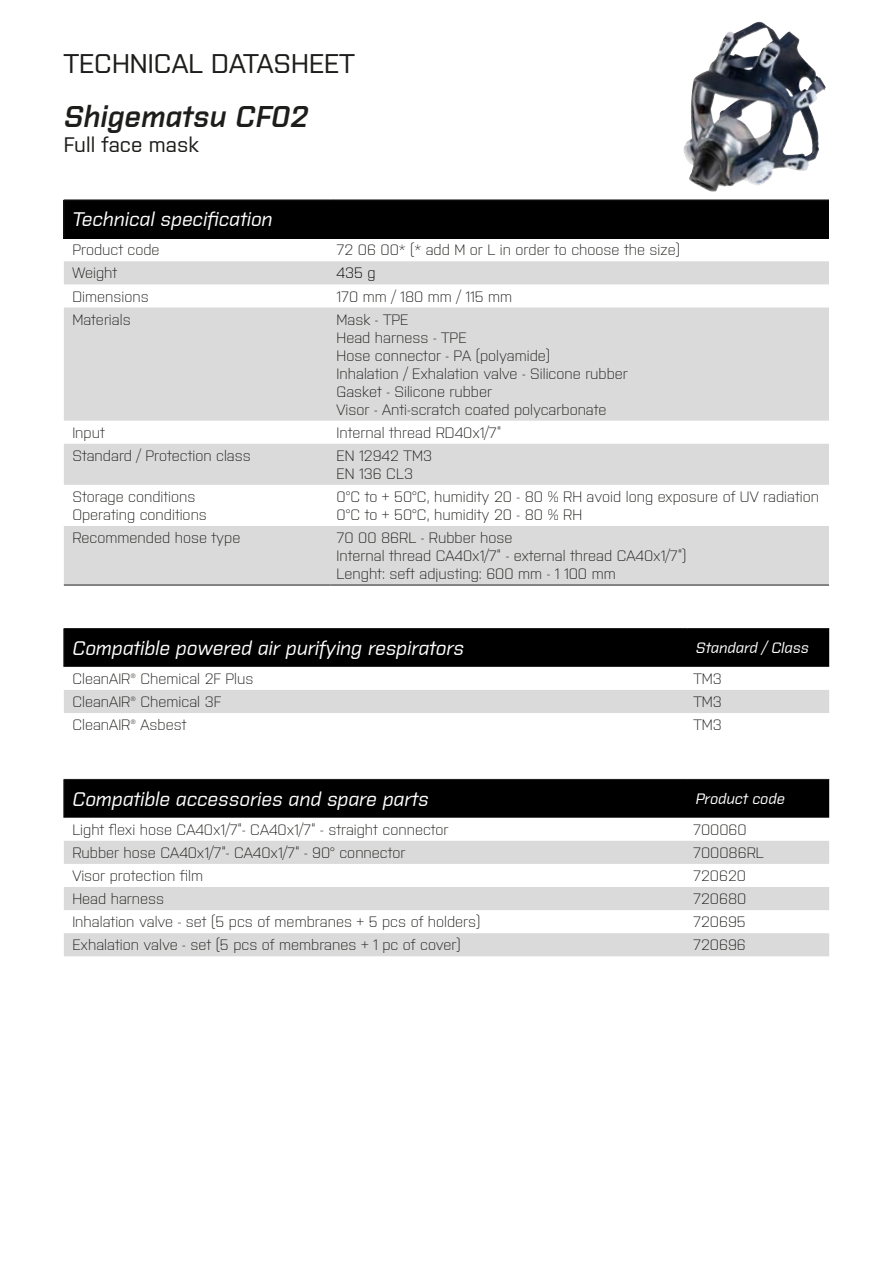
<style>
.page{position:relative;width:893px;height:1263px;background:#fff}
.page>*{position:absolute;margin:0;border:0;box-sizing:border-box;transform-origin:0 0}
.t1{font:italic 600 30px "Purista";color:#1d1d1b}
.t2{font:500 27px "Purista";color:#1d1d1b}
.t3{font:500 21px "Purista";color:#1d1d1b}
.t4{font:italic 500 19.65px "Purista";color:#fff}
.t5{font:300 15px/18px "Purista";color:#1d1d1b}
.t6{font:italic 500 15px "Purista";color:#fff}
.t7{font:300 15px "Purista";color:#000}
</style>
<div class="page">
<div style="left:64px;top:200px;width:765px;height:38px;background:#000"></div>
<svg style="left:64px;top:261px;width:765px;height:324px;fill:#dadada"></svg>
<hr style="left:64px;top:200px;width:267px;height:1px;background:#1d1d1b">
<hr style="left:64px;top:200px;width:1px;height:38px;background:#1d1d1b">
<hr style="left:331px;top:200px;width:498px;height:1px;background:#1d1d1b">
<hr style="left:64px;top:585px;width:267px;height:1px;background:#1d1d1b">
<hr style="left:331px;top:585px;width:498px;height:1px;background:#1d1d1b">
<div style="left:65px;top:629px;width:764px;height:38px;background:#000"></div>
<div style="left:64px;top:690px;width:765px;height:23px;background:#dadada"></div>
<hr style="left:64px;top:628px;width:623px;height:1px;background:#1d1d1b">
<hr style="left:64px;top:629px;width:1px;height:38px;background:#1d1d1b">
<hr style="left:687px;top:628px;width:142px;height:1px;background:#1d1d1b">
<div style="left:65px;top:780px;width:764px;height:38px;background:#000"></div>
<svg style="left:64px;top:841px;width:765px;height:115px;fill:#dadada"></svg>
<hr style="left:64px;top:779px;width:623px;height:1px;background:#1d1d1b">
<hr style="left:64px;top:779px;width:1px;height:39px;background:#1d1d1b">
<hr style="left:687px;top:779px;width:142px;height:1px;background:#1d1d1b">
<img style="left:683px;top:22px;width:143px;height:170px">
<h2 class="t2" style="left:64px;top:44px;width:292px">TECHNICAL DATASHEET</h2>
<h1 class="t1" style="left:64px;top:95px;width:246px">Shigematsu CF02</h1>
<h3 class="t3" style="left:64px;top:130px;width:136px">Full face mask</h3>
<h3 class="t4" style="left:72px;top:205px;width:202px">Technical specification</h3>
<p class="t5" style="left:72px;top:240px;width:89px">Product code</p>
<p class="t5" style="left:337px;top:240px;width:345px">72 06 00* (* add M or L in order to choose the size)</p>
<p class="t5" style="left:72px;top:263px;width:46px">Weight</p>
<p class="t7" style="left:337px;top:262px;width:41px">435 g</p>
<p class="t5" style="left:72px;top:286px;width:78px">Dimensions</p>
<p class="t5" style="left:337px;top:286px;width:177px">170 mm / 180 mm / 115 mm</p>
<p class="t5" style="left:72px;top:309px;width:60px">Materials</p>
<p class="t5" style="left:337px;top:309px;width:293px">Mask - TPE<br>Head harness - TPE<br>Hose connector - PA (polyamide)<br>Inhalation / Exhalation valve - Silicone rubber<br>Gasket - Silicone rubber<br>Visor - Anti-scratch coated polycarbonate</p>
<p class="t5" style="left:72px;top:422px;width:34px">Input</p>
<p class="t5" style="left:337px;top:422px;width:166px">Internal thread RD40x1/7“</p>
<p class="t5" style="left:72px;top:445px;width:180px">Standard / Protection class</p>
<p class="t5" style="left:337px;top:445px;width:97px">EN 12942 TM3<br>EN 136 CL3</p>
<p class="t5" style="left:72px;top:486px;width:136px">Storage conditions<br>Operating conditions</p>
<p class="t5" style="left:337px;top:486px;width:484px">0°C to + 50°C, humidity 20 - 80 % RH avoid long exposure of UV radiation<br>0°C to + 50°C, humidity 20 - 80 % RH</p>
<p class="t5" style="left:72px;top:528px;width:170px">Recommended hose type</p>
<p class="t5" style="left:337px;top:528px;width:351px">70 00 86RL - Rubber hose<br>Internal thread CA40x1/7“ - external thread CA40x1/7“)<br>Lenght: seft adjusting: 600 mm - 1 100 mm</p>
<h3 class="t4" style="left:72px;top:634px;width:393px">Compatible powered air purifying respirators</h3>
<p class="t6" style="left:696px;top:637px;width:115px">Standard / Class</p>
<p class="t5" style="left:72px;top:668px;width:183px">CleanAIR® Chemical 2F Plus</p>
<p class="t5" style="left:693px;top:668px;width:30px">TM3</p>
<p class="t5" style="left:72px;top:692px;width:150px">CleanAIR® Chemical 3F</p>
<p class="t5" style="left:693px;top:692px;width:30px">TM3</p>
<p class="t5" style="left:72px;top:715px;width:116px">CleanAIR® Asbest</p>
<p class="t5" style="left:693px;top:715px;width:30px">TM3</p>
<h3 class="t4" style="left:72px;top:785px;width:358px">Compatible accessories and spare parts</h3>
<p class="t6" style="left:696px;top:788px;width:91px">Product code</p>
<p class="t5" style="left:72px;top:819px;width:378px">Light flexi hose CA40x1/7“- CA40x1/7“ - straight connector</p>
<p class="t5" style="left:693px;top:819px;width:55px">700060</p>
<p class="t5" style="left:72px;top:842px;width:335px">Rubber hose CA40x1/7“- CA40x1/7“ - 90° connector</p>
<p class="t5" style="left:693px;top:842px;width:72px">700086RL</p>
<p class="t5" style="left:72px;top:865px;width:132px">Visor protection film</p>
<p class="t5" style="left:693px;top:865px;width:54px">720620</p>
<p class="t5" style="left:72px;top:889px;width:93px">Head harness</p>
<p class="t5" style="left:693px;top:889px;width:55px">720680</p>
<p class="t5" style="left:72px;top:912px;width:410px">Inhalation valve - set (5 pcs of membranes + 5 pcs of holders)</p>
<p class="t5" style="left:693px;top:912px;width:54px">720695</p>
<p class="t5" style="left:72px;top:935px;width:390px">Exhalation valve - set (5 pcs of membranes + 1 pc of cover)</p>
<p class="t5" style="left:693px;top:935px;width:54px">720696</p>
</div>
